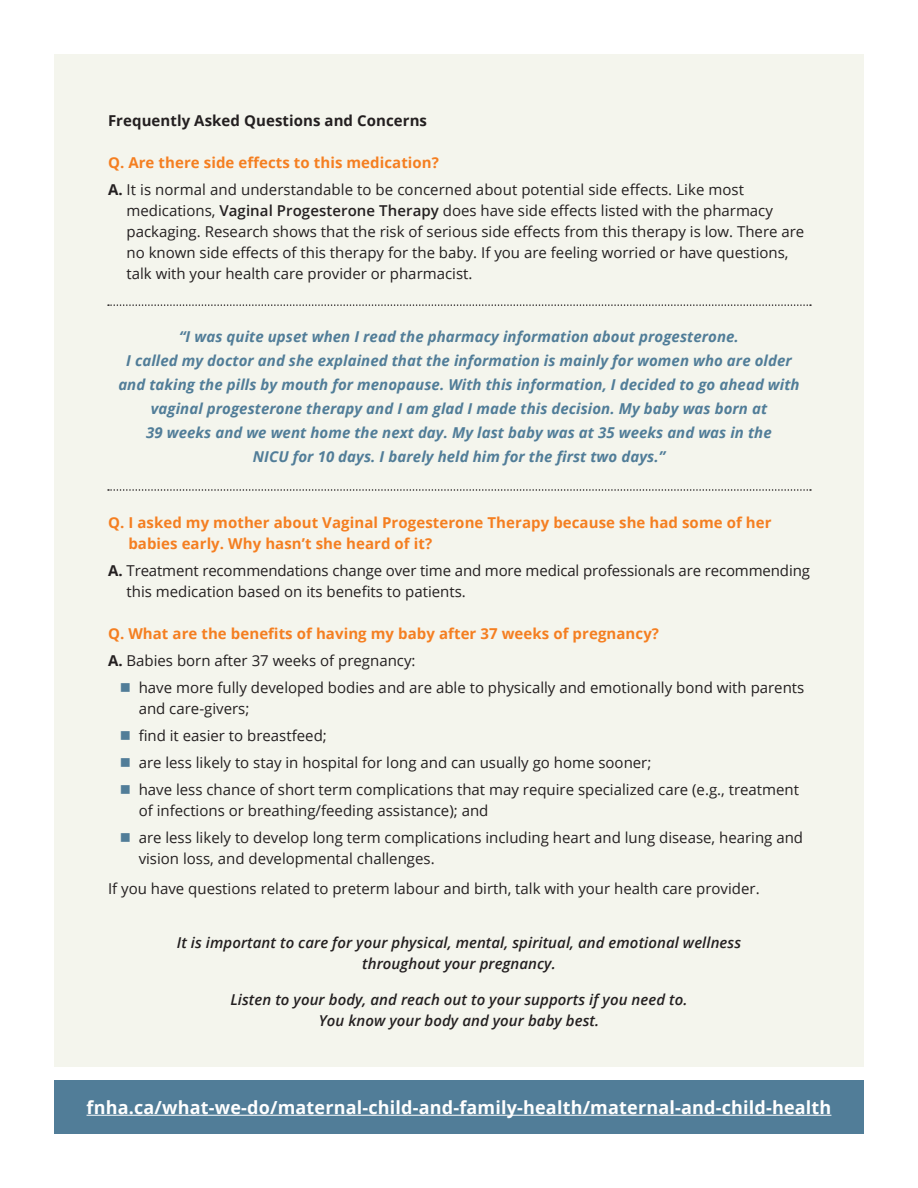
<style>
.page{position:relative;width:918px;height:1188px;background:#fff}
.page>*{position:absolute;margin:0;border:0;box-sizing:border-box;transform-origin:0 0}
.t1{font:700 18px "Open Sans";letter-spacing:.01em;color:#fff}
.t2{font:15px/21px "Open Sans";color:#231f20}
.t3{font:italic 700 15px/24px "Open Sans";letter-spacing:.005em;color:#517d98;text-align:center}
.t4{font:700 15px/21px "Open Sans";letter-spacing:.005em;color:#f57f21}
.t5{font:italic 600 15px/21px "Open Sans";letter-spacing:.005em;color:#231f20;text-align:center}
.t6{font:700 15px "Open Sans";letter-spacing:.005em;color:#231f20}
.s1{font-weight:700;color:#f57f21}
.s2{font-weight:700}
.s3{font-weight:600}
.s4{color:#231f20}
.s5{font-weight:400;color:#231f20}
.s6{color:#517d98}
</style>
<div class="page">
<div style="left:54px;top:54px;width:810px;height:1012px;background:#f4f5ed"></div>
<div style="left:54px;top:1080px;width:810px;height:54px;background:#517d98"></div>
<hr style="left:87px;top:1115px;width:744px;height:1px;background:#fff">
<svg style="left:108px;top:304px;width:703px;height:2px"></svg>
<svg style="left:108px;top:489px;width:703px;height:2px"></svg>
<p class="t6" style="left:108px;top:110px;width:321px">Frequently Asked Questions and Concerns</p>
<p class="t2" style="left:108px;top:149px;width:638px;line-height:27px"><span class="s1">Q. Are there side effects to this medication?<br></span><span class="s2">A.</span> It is normal and understandable to be concerned about potential side effects. Like most</p>
<p class="t2" style="left:127px;top:200px;width:679px">medications, <span class="s3">Vaginal Progesterone Therapy</span> does have side effects listed with the pharmacy packaging. Research shows that the risk of serious side effects from this therapy is low. There are no known side effects of this therapy for the baby. If you are feeling worried or have questions, talk with your health care provider or pharmacist.</p>
<p class="t3" style="left:118px;top:324px;width:683px">“I was quite upset when I read the pharmacy information about progesterone.<br>I called my doctor and she explained that the information is mainly for women who are older and taking the pills by mouth for menopause. With this information, I decided to go ahead with vaginal progesterone therapy and I am glad I made this decision. My baby was born at<br>39 weeks and we went home the next day. My last baby was at 35 weeks and was in the<br>NICU for 10 days. I barely held him for the first two days.”</p>
<p class="t4" style="left:128px;top:512px;width:645px;text-indent:-20px">Q. I asked my mother about Vaginal Progesterone Therapy because she had some of her babies early. Why hasn’t she heard of it?</p>
<p class="t2" style="left:127px;top:560px;width:685px;text-indent:-19px"><span class="s2">A.</span> Treatment recommendations change over time and more medical professionals are recommending this medication based on its benefits to patients.</p>
<p class="t4" style="left:108px;top:620px;width:553px;line-height:27px">Q. What are the benefits of having my baby after 37 weeks of pregnancy?<br><span class="s4">A.</span> <span class="s5">Babies born after 37 weeks of pregnancy:</span></p>
<p class="t2" style="left:139px;top:677px;width:667px;text-indent:-19px"><span class="s6">■</span> have more fully developed bodies and are able to physically and emotionally bond with parents and care-givers;</p>
<p class="t2" style="left:120px;top:725px;width:209px"><span class="s6">■</span> find it easier to breastfeed;</p>
<p class="t2" style="left:120px;top:752px;width:533px"><span class="s6">■</span> are less likely to stay in hospital for long and can usually go home sooner;</p>
<p class="t2" style="left:139px;top:779px;width:662px;text-indent:-19px"><span class="s6">■</span> have less chance of short term complications that may require specialized care (e.g., treatment of infections or breathing/feeding assistance); and</p>
<p class="t2" style="left:139px;top:827px;width:666px;text-indent:-19px"><span class="s6">■</span> are less likely to develop long term complications including heart and lung disease, hearing and vision loss, and developmental challenges.</p>
<p class="t2" style="left:108px;top:878px;width:653px">If you have questions related to preterm labour and birth, talk with your health care provider.</p>
<p class="t5" style="left:177px;top:932px;width:566px">It is important to care for your physical, mental, spiritual, and emotional wellness throughout your pregnancy.</p>
<p class="t5" style="left:230px;top:989px;width:459px">Listen to your body, and reach out to your supports if you need to.<br>You know your body and your baby best.</p>
<p class="t1" style="left:87px;top:1095px;width:746px">fnha.ca/what-we-do/maternal-child-and-family-health/maternal-and-child-health</p>
</div>
